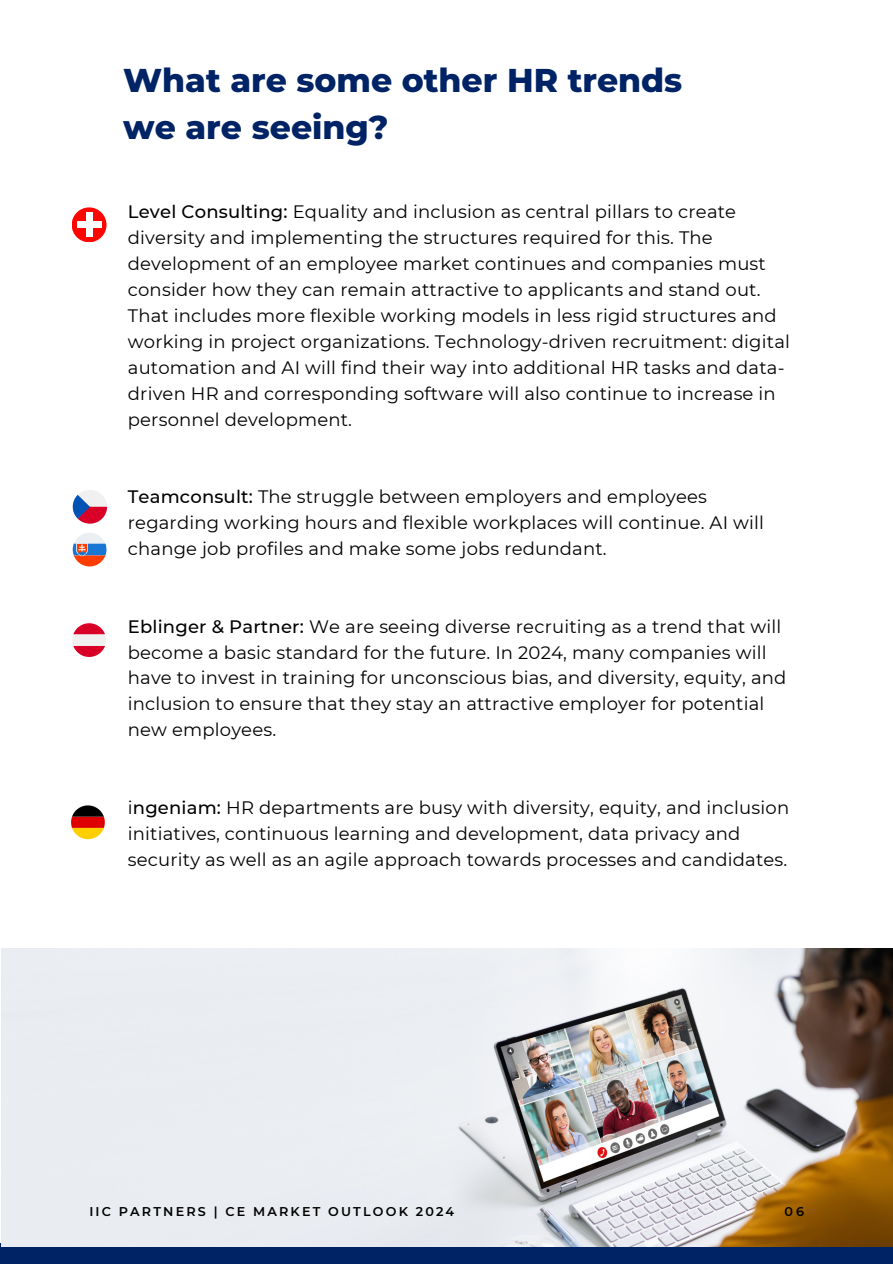
<style>
.page{position:relative;width:893px;height:1264px;background:#fff}
.page>*{position:absolute;margin:0;border:0;box-sizing:border-box;transform-origin:0 0}
.t1{font:800 33px/46.2px "Montserrat";color:#002366}
.t2{font:18px/25.8px "Montserrat";letter-spacing:.01em;color:#000}
.t3{font:600 12.75px "Montserrat";letter-spacing:.17em;color:#000}
.s1{font-weight:500}
</style>
<div class="page">
<div style="left:0;top:1243px;width:892px;height:20px;background:#002366"></div>
<svg style="left:71px;top:805px;width:34px;height:34px"></svg>
<svg style="left:72px;top:623px;width:34px;height:34px"></svg>
<svg style="left:72px;top:490px;width:35px;height:33px"></svg>
<svg style="left:73px;top:533px;width:33px;height:33px"></svg>
<div style="left:72px;top:207px;width:34px;height:35px;background:#ff0500;border-radius:50%"></div>
<div style="left:86px;top:212px;width:6px;height:25px;background:#fff"></div>
<div style="left:77px;top:221px;width:24px;height:7px;background:#fff"></div>
<img style="left:1px;top:948px;width:891px;height:298px">
<p class="t1" style="left:123px;top:57px;width:560px">What are some other HR trends we are seeing?</p>
<p class="t2" style="left:128px;top:199px;width:663px"><span class="s1">Level Consulting:</span> Equality and inclusion as central pillars to create diversity and implementing the structures required for this. The development of an employee market continues and companies must consider how they can remain attractive to applicants and stand out.<br>That includes more flexible working models in less rigid structures and working in project organizations. Technology-driven recruitment: digital automation and AI will find their way into additional HR tasks and data&shy;driven HR and corresponding software will also continue to increase in personnel development.</p>
<p class="t2" style="left:128px;top:484px;width:637px"><span class="s1">Teamconsult:</span> The struggle between employers and employees regarding working hours and flexible workplaces will continue. AI will change job profiles and make some jobs redundant.</p>
<p class="t2" style="left:128px;top:613px;width:660px"><span class="s1">Eblinger &amp; Partner:</span> We are seeing diverse recruiting as a trend that will become a basic standard for the future. In 2024, many companies will have to invest in training for unconscious bias, and diversity, equity, and inclusion to ensure that they stay an attractive employer for potential new employees.</p>
<p class="t2" style="left:128px;top:794px;width:662px">i<span class="s1">ngeniam:</span> HR departments are busy with diversity, equity, and inclusion initiatives, continuous learning and development, data privacy and security as well as an agile approach towards processes and candidates.</p>
<p class="t3" style="left:89px;top:1203px;width:366px">IIC PARTNERS | CE MARKET OUTLOOK 2024</p>
<p class="t3" style="left:784px;top:1203px;width:21px">06</p>
</div>
